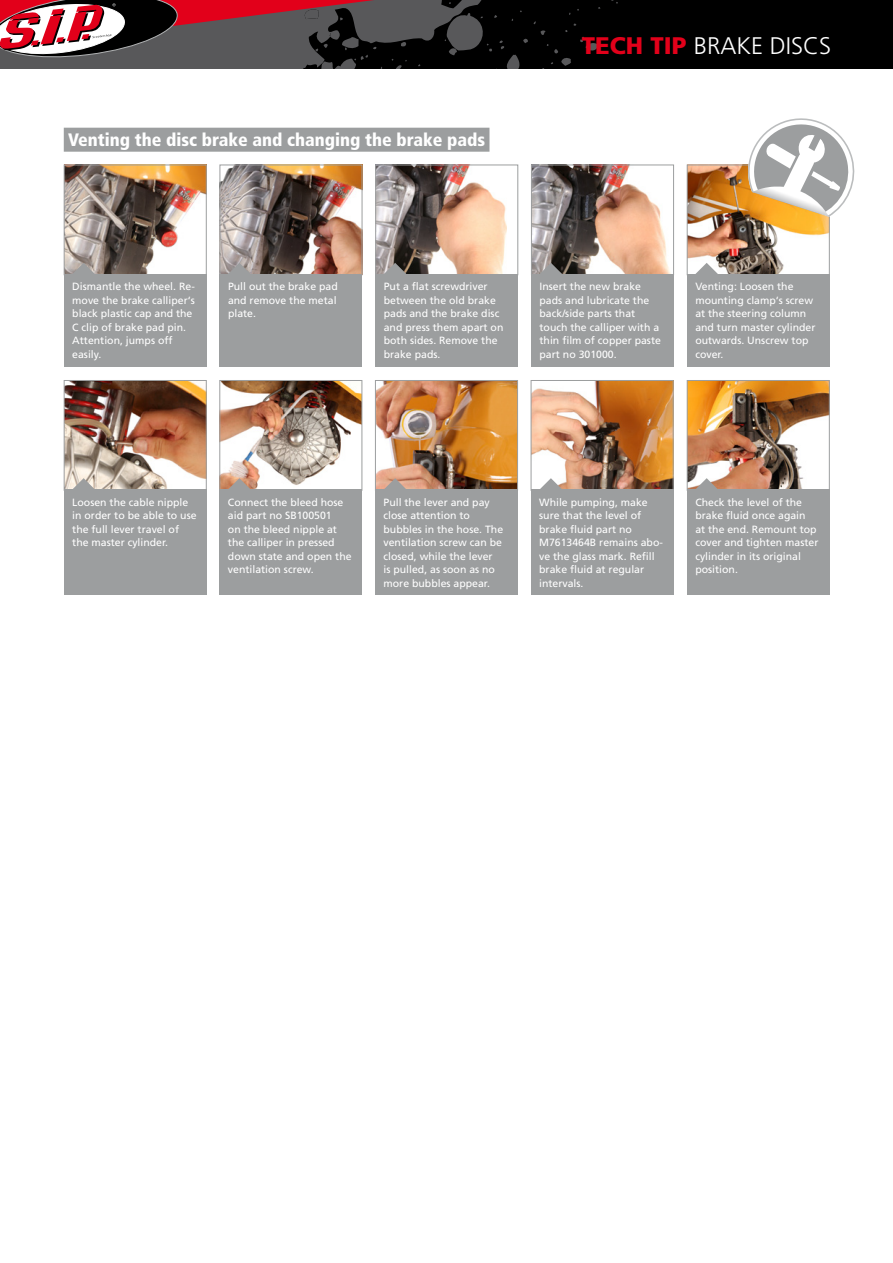
<style>
.page{position:relative;width:893px;height:1263px;background:#fff}
.page>*{position:absolute;margin:0;border:0;box-sizing:border-box;transform-origin:0 0}
.t1{font:300 24px "Frutiger LT Std";color:#fff}
.t2{font:900 condensed 18px "Frutiger LT Std";color:#fff}
.t3{font:10.5px/13.5px "Frutiger LT Std";color:#fff}
.s1{font-weight:900;color:#e2001a}
</style>
<div class="page">
<img style="left:66px;top:167px;width:139px;height:106px">
<div style="left:64px;top:165px;width:143px;height:110px;border:1px solid #9c9e9f"></div>
<img style="left:533px;top:167px;width:137px;height:106px">
<div style="left:531px;top:165px;width:143px;height:110px;border:1px solid #9c9e9f"></div>
<img style="left:222px;top:167px;width:138px;height:106px">
<div style="left:220px;top:165px;width:142px;height:110px;border:1px solid #9c9e9f"></div>
<img style="left:689px;top:167px;width:139px;height:106px">
<div style="left:687px;top:165px;width:143px;height:110px;border:1px solid #9c9e9f"></div>
<img style="left:377px;top:167px;width:130px;height:106px">
<div style="left:375px;top:165px;width:143px;height:110px;border:1px solid #9c9e9f"></div>
<div style="left:64px;top:128px;width:425px;height:24px;background:#9c9e9f"></div>
<svg style="left:748px;top:118px;width:106px;height:99px"></svg>
<img style="left:752px;top:187px;width:77px;height:30px">
<div style="left:64px;top:274px;width:143px;height:92px;background:#9c9e9f"></div>
<svg style="left:72px;top:263px;width:23px;height:11px"></svg>
<div style="left:220px;top:274px;width:142px;height:92px;background:#9c9e9f"></div>
<svg style="left:228px;top:263px;width:23px;height:11px"></svg>
<div style="left:375px;top:274px;width:143px;height:92px;background:#9c9e9f"></div>
<svg style="left:384px;top:263px;width:22px;height:11px"></svg>
<div style="left:531px;top:274px;width:143px;height:92px;background:#9c9e9f"></div>
<svg style="left:540px;top:263px;width:22px;height:11px"></svg>
<div style="left:687px;top:274px;width:143px;height:92px;background:#9c9e9f"></div>
<svg style="left:695px;top:263px;width:23px;height:11px"></svg>
<img style="left:66px;top:382px;width:139px;height:107px">
<div style="left:64px;top:380px;width:143px;height:111px;border:1px solid #9c9e9f"></div>
<img style="left:221px;top:382px;width:139px;height:107px">
<div style="left:219px;top:380px;width:143px;height:111px;border:1px solid #9c9e9f"></div>
<img style="left:377px;top:382px;width:139px;height:107px">
<div style="left:375px;top:380px;width:143px;height:111px;border:1px solid #9c9e9f"></div>
<img style="left:689px;top:382px;width:139px;height:107px">
<div style="left:687px;top:380px;width:143px;height:111px;border:1px solid #9c9e9f"></div>
<img style="left:533px;top:382px;width:139px;height:107px">
<div style="left:531px;top:380px;width:143px;height:111px;border:1px solid #9c9e9f"></div>
<div style="left:64px;top:489px;width:143px;height:106px;background:#9c9e9f"></div>
<svg style="left:72px;top:478px;width:23px;height:11px"></svg>
<div style="left:219px;top:489px;width:143px;height:106px;background:#9c9e9f"></div>
<svg style="left:228px;top:478px;width:23px;height:11px"></svg>
<div style="left:375px;top:489px;width:143px;height:106px;background:#9c9e9f"></div>
<svg style="left:384px;top:478px;width:22px;height:11px"></svg>
<div style="left:531px;top:489px;width:143px;height:106px;background:#9c9e9f"></div>
<svg style="left:540px;top:478px;width:22px;height:11px"></svg>
<div style="left:687px;top:489px;width:143px;height:106px;background:#9c9e9f"></div>
<svg style="left:695px;top:478px;width:23px;height:11px"></svg>
<div style="left:0;top:0;width:893px;height:68px;background:#000"></div>
<svg style="left:0;top:0;width:600px;height:68px"></svg>
<h2 class="t2" style="left:68px;top:129px;width:419px">Venting the disc brake and changing the brake pads</h2>
<h1 class="t1" style="left:582px;top:32px;width:251px"><span class="s1">tech tip</span> BRAKE DISCS</h1>
<p class="t3" style="left:72px;top:280px;width:124px">Dismantle the wheel. Re&shy;move the brake calliper‘s black plastic cap and the<br>C clip of brake pad pin.<br>Attention, jumps off easily.</p>
<p class="t3" style="left:228px;top:280px;width:111px;text-align:justify">Pull out the brake pad and remove the metal plate.</p>
<p class="t3" style="left:384px;top:280px;width:121px">Put a flat screwdriver between the old brake pads and the brake disc and press them apart on both sides. Remove the brake pads.</p>
<p class="t3" style="left:540px;top:280px;width:123px">Insert the new brake pads and lubricate the back/side parts that touch the calliper with a thin film of copper paste part no 301000.</p>
<p class="t3" style="left:695px;top:280px;width:122px">Venting: Loosen the mounting clamp‘s screw at the steering column and turn master cylinder outwards. Unscrew top cover.</p>
<p class="t3" style="left:72px;top:495px;width:126px">Loosen the cable nipple in order to be able to use the full lever travel of the master cylinder.</p>
<p class="t3" style="left:228px;top:495px;width:125px">Connect the bleed hose aid part no SB100501<br>on the bleed nipple at the calliper in pressed down state and open the ventilation screw.</p>
<p class="t3" style="left:384px;top:495px;width:121px">Pull the lever and pay close attention to bubbles in the hose. The ventilation screw can be closed, while the lever<br>is pulled, as soon as no more bubbles appear.</p>
<p class="t3" style="left:539px;top:495px;width:125px">While pumping, make sure that the level of brake fluid part no<br>M7613464B remains abo&shy;ve the glass mark. Refill brake fluid at regular intervals.</p>
<p class="t3" style="left:695px;top:495px;width:125px">Check the level of the brake fluid once again<br>at the end. Remount top cover and tighten master cylinder in its original position.</p>
</div>
